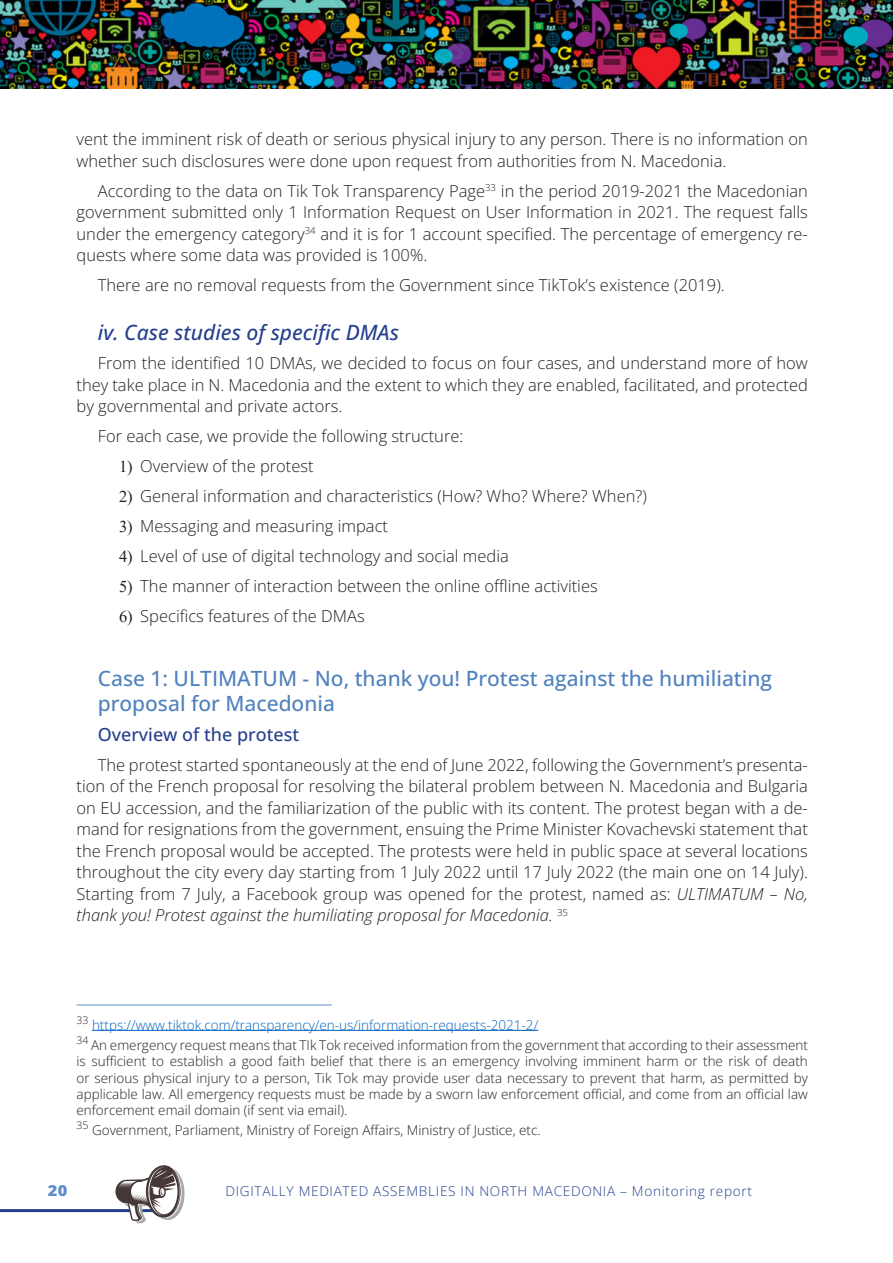
<style>
.page{position:relative;width:893px;height:1263px;background:#fff}
.page>*{position:absolute;margin:0;border:0;box-sizing:border-box;transform-origin:0 0}
.slycaj{font:500 21px/25.2px "Open Sans";color:#4f81bd}
.под_под{font:italic 500 21px "Open Sans";color:#253f8e}
.mal{font:500 18px "Open Sans";color:#253f8e}
.t1{font:300 16.5px/21.5px "Open Sans";color:#231f20;text-align:justify}
.t2{font:800 15px "Open Sans";color:#5e8eca;scale:1.1 1}
.t3{font:300 13.5px/16.2px "Open Sans";color:#231f20;text-align:justify}
.t4{font:300 13.5px "Open Sans";color:#0563c1}
.t5{font:300 13.5px "Open Sans";letter-spacing:.05em;color:#253f8e}
.s1{font-family:"Times New Roman";font-weight:400}
.s2{font-style:italic}
</style>
<div class="page">
<hr style="left:0;top:1209px;width:131px;height:3px;background:#253f8e">
<svg style="left:115px;top:1165px;width:70px;height:58px"></svg>
<img style="left:0;top:0;width:893px;height:89px">
<hr style="left:77px;top:1004px;width:255px;height:1px;background:#5e8eca">
<hr style="left:92px;top:1030px;width:446px;height:1px;background:#0563c1">
<p class="t1" style="left:77px;top:128px;width:733px">vent the imminent risk of death or serious physical injury to any person. There is no information on whether such disclosures were done upon request from authorities from N. Macedonia.</p>
<p class="t1" style="left:77px;top:179px;width:733px;text-indent:21px">According to the data on Tik Tok Transparency Page<sup>33</sup> in the period 2019-2021 the Macedonian government submitted only 1 Information Request on User Information in 2021. The request falls under the emergency category<sup>34</sup> and it is for 1 account specified. The percentage of emergency re&shy;quests where some data was provided is 100%.</p>
<p class="t1" style="left:98px;top:274px;width:628px">There are no removal requests from the Government since TikTok’s existence (2019).</p>
<p class="под_под" style="left:98px;top:317px;width:303px">iv. Case studies of specific DMAs</p>
<p class="t1" style="left:77px;top:352px;width:733px;text-indent:21px">From the identified 10 DMAs, we decided to focus on four cases, and understand more of how they take place in N. Macedonia and the extent to which they are enabled, facilitated, and protected by governmental and private actors.</p>
<p class="t1" style="left:98px;top:425px;width:367px">For each case, we provide the following structure:</p>
<p class="t1" style="left:119px;top:455px;width:196px"><span class="s1">1)</span> Overview of the protest</p>
<p class="t1" style="left:119px;top:485px;width:529px"><span class="s1">2)</span> General information and characteristics (How? Who? Where? When?)</p>
<p class="t1" style="left:119px;top:515px;width:270px"><span class="s1">3)</span> Messaging and measuring impact</p>
<p class="t1" style="left:119px;top:545px;width:391px"><span class="s1">4)</span> Level of use of digital technology and social media</p>
<p class="t1" style="left:119px;top:575px;width:480px"><span class="s1">5)</span> The manner of interaction between the online offline activities</p>
<p class="t1" style="left:119px;top:605px;width:247px"><span class="s1">6)</span> Specifics features of the DMAs</p>
<p class="slycaj" style="left:98px;top:665px;width:676px">Case 1: ULTIMATUM - No, thank you! Protest against the humiliating proposal for Macedonia</p>
<p class="mal" style="left:98px;top:722px;width:203px">Overview of the protest</p>
<p class="t1" style="left:77px;top:754px;width:733px;text-indent:21px">The protest started spontaneously at the end of June 2022, following the Government’s presenta&shy;tion of the French proposal for resolving the bilateral problem between N. Macedonia and Bulgaria on EU accession, and the familiarization of the public with its content. The protest began with a de&shy;mand for resignations from the government, ensuing the Prime Minister Kovachevski statement that the French proposal would be accepted. The protests were held in public space at several locations throughout the city every day starting from 1 July 2022 until 17 July 2022 (the main one on 14 July).<br>Starting from 7 July, a Facebook group was opened for the protest, named as: <span class="s2">ULTIMATUM – No, thank you! Protest against the humiliating proposal for Macedonia.</span> <sup>35</sup></p>
<p class="t4" style="left:77px;top:1015px;width:463px"><sup>33</sup> https://www.tiktok.com/transparency/en-us/information-requests-2021-2/</p>
<p class="t3" style="left:77px;top:1037px;width:733px"><sup>34</sup> An emergency request means that TIk Tok received information from the government that according to their assessment is sufficient to establish a good faith belief that there is an emergency involving imminent harm or the risk of death or serious physical injury to a person, Tik Tok may provide user data necessary to prevent that harm, as permitted by applicable law. All emergency requests must be made by a sworn law enforcement official, and come from an official law enforcement email domain (if sent via email).</p>
<p class="t3" style="left:77px;top:1122px;width:466px"><sup>35</sup> Government, Parliament, Ministry of Foreign Affairs, Ministry of Justice, etc.</p>
<p class="t2" style="left:48px;top:1180px;width:19px">20</p>
<p class="t5" style="left:225px;top:1181px;width:528px">DIGITALLY MEDIATED ASSEMBLIES IN NORTH MACEDONIA – Monitoring report</p>
</div>
